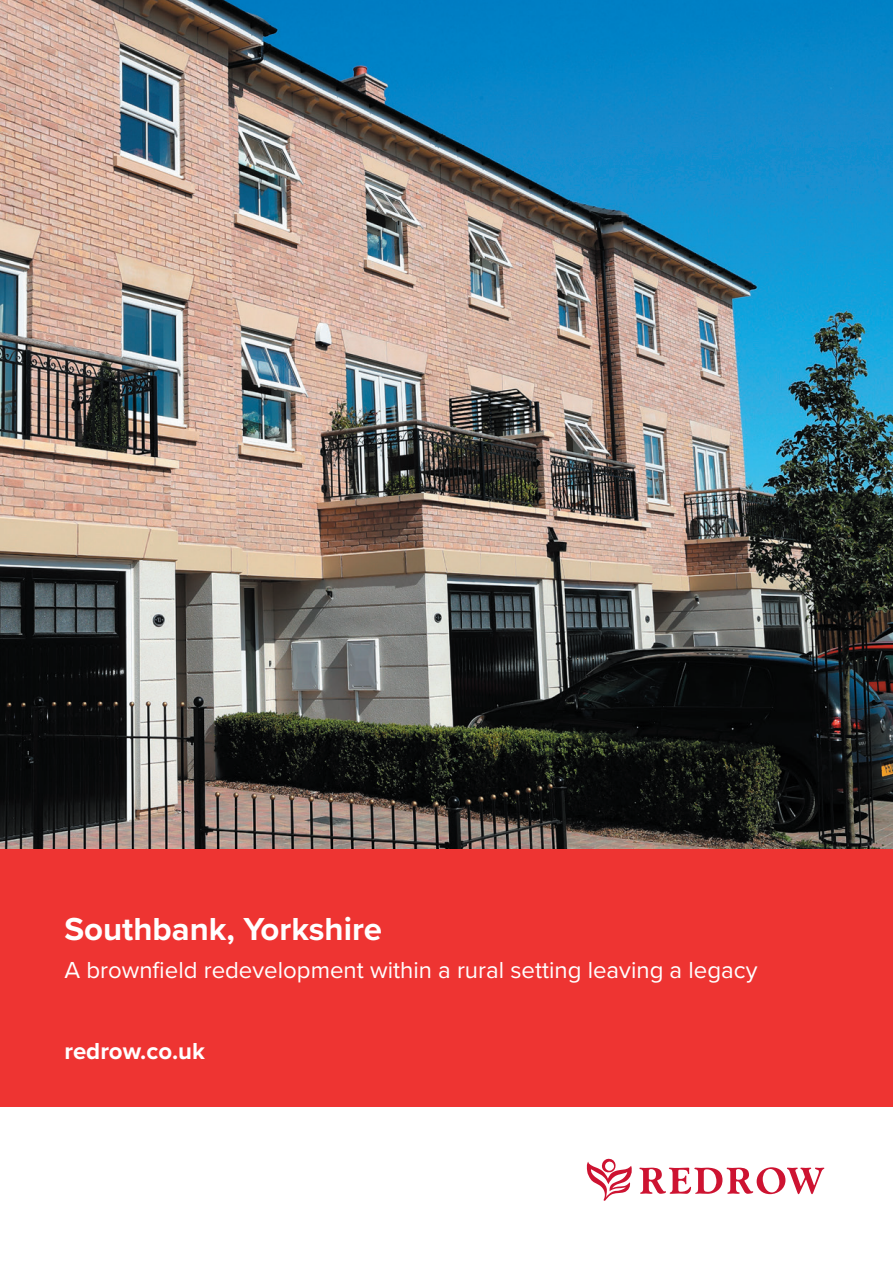
<style>
.page{position:relative;width:893px;height:1263px;background:#fff}
.page>*{position:absolute;margin:0;border:0;box-sizing:border-box;transform-origin:0 0}
.t1{font:700 33px "Proxima Nova";color:#fff}
.t2{font:24px "Proxima Nova";color:#fff}
.t3{font:700 24px "Proxima Nova";color:#fff}
</style>
<div class="page">
<div style="left:1px;top:0;width:892px;height:1106px;background:#ee3432"></div>
<svg style="left:639px;top:1167px;width:185px;height:27px"></svg>
<svg style="left:587px;top:1159px;width:45px;height:42px"></svg>
<img style="left:0;top:0;width:893px;height:848px">
<p class="t1" style="left:64px;top:905px;width:319px">Southbank, Yorkshire</p>
<p class="t2" style="left:64px;top:952px;width:695px">A brownfield redevelopment within a rural setting leaving a legacy</p>
<p class="t3" style="left:64px;top:1033px;width:142px">redrow.co.uk</p>
</div>
